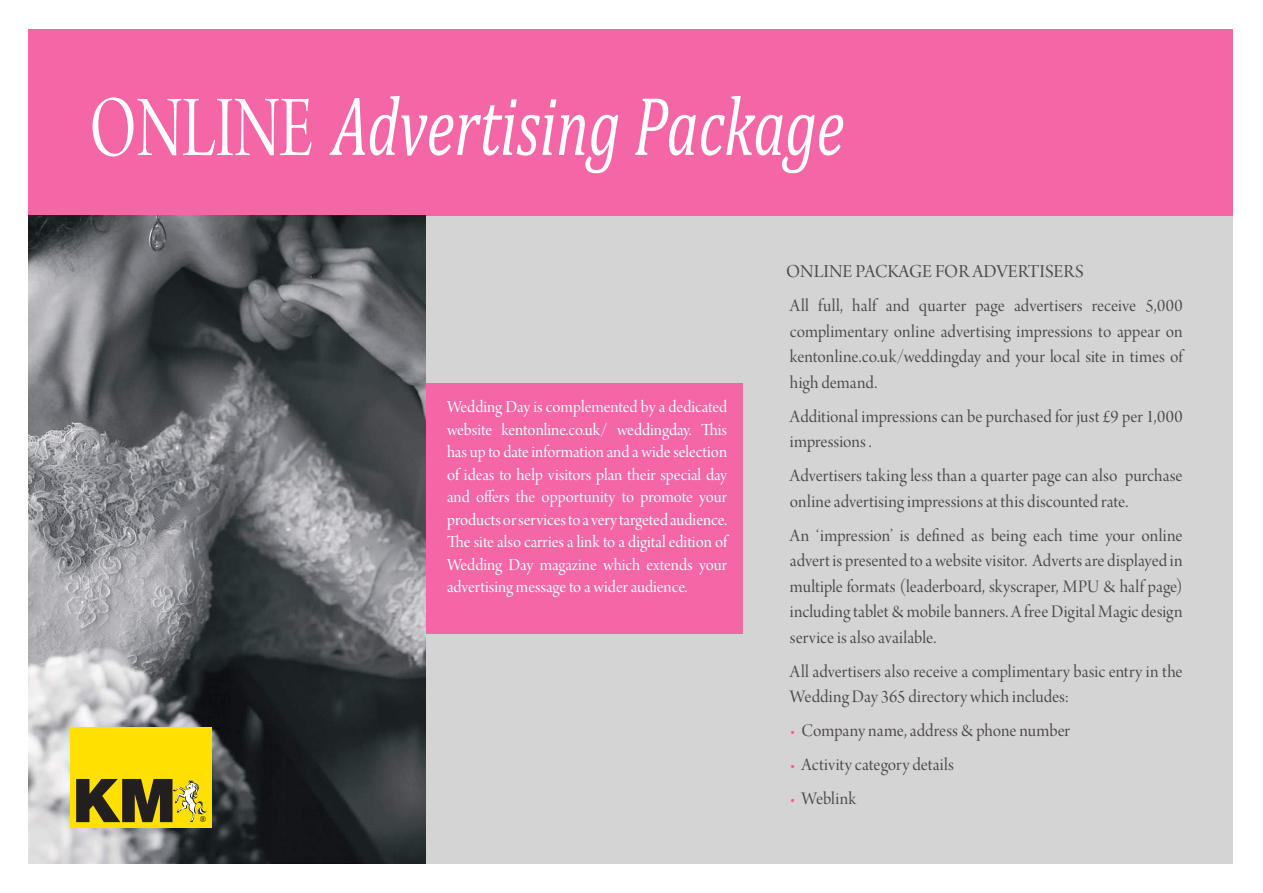
<style>
.page{position:relative;width:1263px;height:893px;background:#fff}
.page>*{position:absolute;margin:0;border:0;box-sizing:border-box;transform-origin:0 0}
.t1{font:italic 84.3px "Cambria";color:#fff;scale:.72 1}
.t2{font:19.5px "Arno Pro Display";color:#4e4b4c}
.t3{font:18.75px/25.5px "Arno Pro Display";letter-spacing:.005em;color:#4e4b4c}
.t4{font:18px/22.5px "Arno Pro Display";color:#fff;text-align:justify}
.s1{font-family:"Arno Pro Display";font-style:normal;font-size:91.5px}
.s2{color:#f359a1}
</style>
<div class="page">
<div style="left:259px;top:216px;width:974px;height:647px;background:#d5d4d5"></div>
<div style="left:425px;top:383px;width:318px;height:251px;background:#f466a6"></div>
<div style="left:29px;top:30px;width:1204px;height:186px;background:#f466a6"></div>
<img style="left:29px;top:216px;width:396px;height:647px">
<div style="left:70px;top:727px;width:142px;height:101px;background:#ffe000"></div>
<svg style="left:76px;top:779px;width:131px;height:43px"></svg>
<h1 class="t1" style="left:89px;top:67px;width:1050px"><span class="s1">ONLINE</span> Advertising Package</h1>
<p class="t4" style="left:447px;top:397px;width:282px">Wedding Day is complemented by a dedicated website kentonline.co.uk/ weddingday. This has up to date information and a wide selection of ideas to help visitors plan their special day and offers the opportunity to promote your products or services to a very targeted audience.<br>The site also carries a link to a digital edition of Wedding Day magazine which extends your advertising message to a wider audience.</p>
<p class="t2" style="left:786px;top:261px;width:299px">ONLINE PACKAGE FOR ADVERTISERS</p>
<p class="t3" style="left:790px;top:294px;width:394px;text-align:justify">All full, half and quarter page advertisers receive 5,000 complimentary online advertising impressions to appear on kentonline.co.uk/weddingday and your local site in times of high demand.</p>
<p class="t3" style="left:790px;top:405px;width:394px">Additional impressions can be purchased for just £9 per 1,000 impressions .</p>
<p class="t3" style="left:790px;top:464px;width:394px">Advertisers taking less than a quarter page can also purchase online advertising impressions at this discounted rate.</p>
<p class="t3" style="left:790px;top:524px;width:394px;text-align:justify">An ‘impression’ is defined as being each time your online advert is presented to a website visitor. Adverts are displayed in multiple formats (leaderboard, skyscraper, MPU &amp; half page) including tablet &amp; mobile banners. A free Digital Magic design service is also available.</p>
<p class="t3" style="left:790px;top:660px;width:394px">All advertisers also receive a complimentary basic entry in the<br>Wedding Day 365 directory which includes:</p>
<p class="t3" style="left:790px;top:719px;width:282px"><span class="s2">•</span> Company name, address &amp; phone number</p>
<p class="t3" style="left:790px;top:753px;width:166px"><span class="s2">•</span> Activity category details</p>
<p class="t3" style="left:790px;top:787px;width:68px"><span class="s2">•</span> Weblink</p>
</div>
